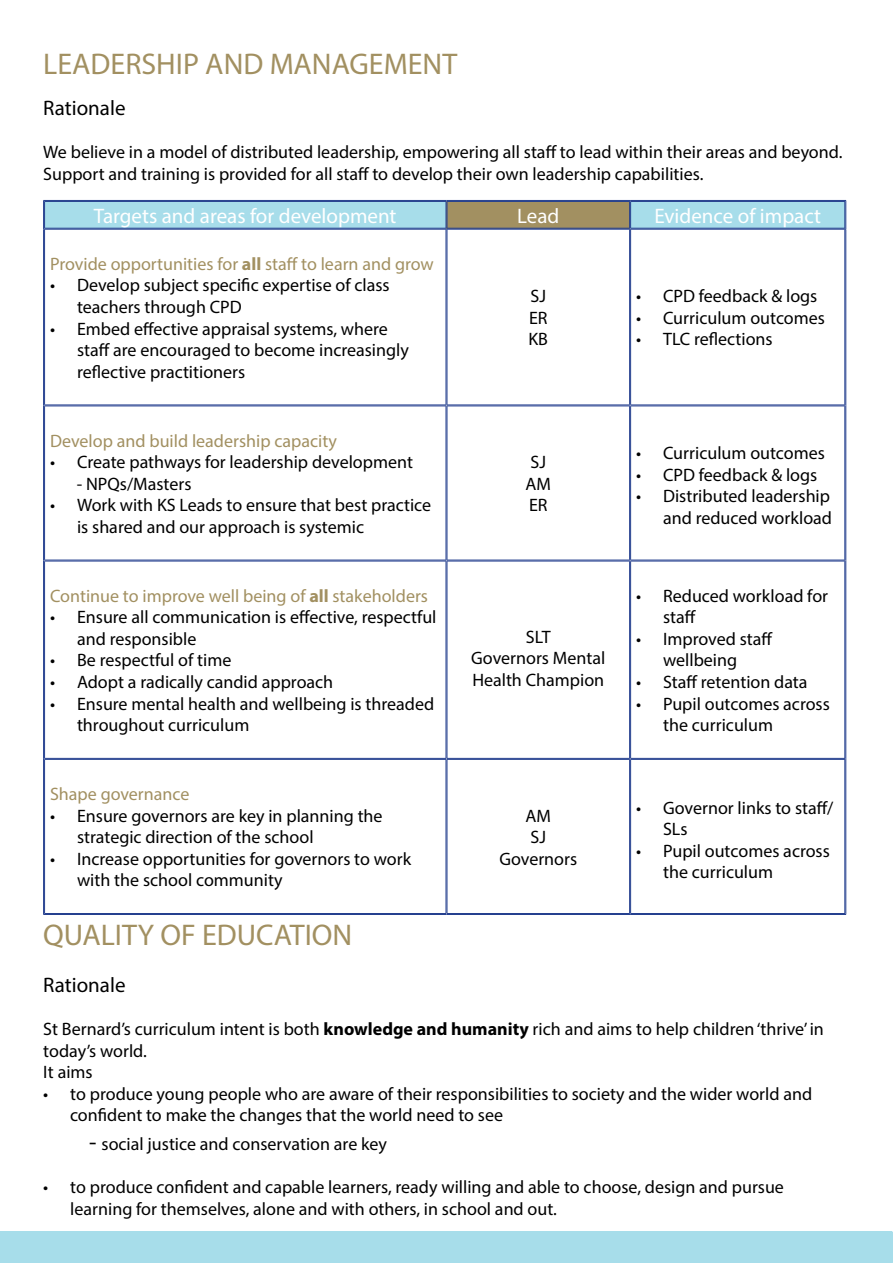
<style>
.page{position:relative;width:893px;height:1263px;background:#fff}
.page>*{position:absolute;margin:0;border:0;box-sizing:border-box;transform-origin:0 0}
.t1{font:30px "Myriad Pro";color:#a29061}
.t2{font:21px "Myriad Pro";color:#fff}
.t3{font:21px "Myriad Pro";color:#000}
.t4{font:18px/21.6px "Myriad Pro";color:#000}
.t5{font:18px "Myriad Pro";color:#a29061}
.s1{font-weight:700}
.s2{font-size:24px}
</style>
<div class="page">
<hr style="left:891px;top:1231px;width:2px;height:32px;background:#a7ddea">
<hr style="left:43px;top:200px;width:403px;height:1px;background:#25408f">
<hr style="left:446px;top:200px;width:184px;height:1px;background:#25408f">
<hr style="left:630px;top:200px;width:216px;height:1px;background:#25408f">
<svg style="left:43px;top:201px;width:803px;height:28px;background:#9ec3c7"></svg>
<hr style="left:44px;top:228px;width:402px;height:1px;background:#25408f">
<hr style="left:43px;top:229px;width:403px;height:1px;background:#25408f">
<hr style="left:447px;top:228px;width:183px;height:1px;background:#25408f">
<hr style="left:446px;top:229px;width:184px;height:1px;background:#25408f">
<hr style="left:630px;top:228px;width:215px;height:1px;background:#25408f">
<hr style="left:630px;top:229px;width:216px;height:1px;background:#25408f">
<hr style="left:43px;top:229px;width:1px;height:176px;background:#25408f">
<hr style="left:44px;top:229px;width:1px;height:176px;background:#25408f">
<hr style="left:446px;top:229px;width:1px;height:176px;background:#25408f">
<hr style="left:447px;top:229px;width:1px;height:176px;background:#25408f">
<hr style="left:629px;top:229px;width:1px;height:176px;background:#25408f">
<hr style="left:630px;top:229px;width:1px;height:176px;background:#25408f">
<hr style="left:844px;top:229px;width:1px;height:176px;background:#25408f">
<hr style="left:845px;top:229px;width:1px;height:176px;background:#25408f">
<hr style="left:44px;top:405px;width:402px;height:1px;background:#25408f">
<hr style="left:44px;top:406px;width:402px;height:1px;background:#25408f">
<hr style="left:43px;top:405px;width:1px;height:155px;background:#25408f">
<hr style="left:44px;top:406px;width:1px;height:154px;background:#25408f">
<hr style="left:447px;top:405px;width:183px;height:1px;background:#25408f">
<hr style="left:447px;top:406px;width:183px;height:1px;background:#25408f">
<hr style="left:446px;top:406px;width:1px;height:154px;background:#25408f">
<hr style="left:447px;top:406px;width:1px;height:154px;background:#25408f">
<hr style="left:630px;top:405px;width:215px;height:1px;background:#25408f">
<hr style="left:630px;top:406px;width:215px;height:1px;background:#25408f">
<hr style="left:629px;top:406px;width:1px;height:154px;background:#25408f">
<hr style="left:630px;top:406px;width:1px;height:154px;background:#25408f">
<hr style="left:844px;top:406px;width:1px;height:154px;background:#25408f">
<hr style="left:845px;top:405px;width:1px;height:155px;background:#25408f">
<hr style="left:44px;top:560px;width:402px;height:1px;background:#25408f">
<hr style="left:44px;top:561px;width:402px;height:1px;background:#25408f">
<hr style="left:43px;top:560px;width:1px;height:199px;background:#25408f">
<hr style="left:44px;top:561px;width:1px;height:197px;background:#25408f">
<hr style="left:447px;top:560px;width:183px;height:1px;background:#25408f">
<hr style="left:447px;top:561px;width:183px;height:1px;background:#25408f">
<hr style="left:446px;top:561px;width:1px;height:197px;background:#25408f">
<hr style="left:447px;top:561px;width:1px;height:197px;background:#25408f">
<hr style="left:630px;top:560px;width:215px;height:1px;background:#25408f">
<hr style="left:630px;top:561px;width:215px;height:1px;background:#25408f">
<hr style="left:629px;top:561px;width:1px;height:197px;background:#25408f">
<hr style="left:630px;top:561px;width:1px;height:197px;background:#25408f">
<hr style="left:844px;top:561px;width:1px;height:197px;background:#25408f">
<hr style="left:845px;top:560px;width:1px;height:199px;background:#25408f">
<hr style="left:44px;top:758px;width:402px;height:1px;background:#25408f">
<hr style="left:44px;top:759px;width:402px;height:1px;background:#25408f">
<hr style="left:43px;top:759px;width:1px;height:155px;background:#25408f">
<hr style="left:44px;top:760px;width:1px;height:153px;background:#25408f">
<hr style="left:447px;top:758px;width:183px;height:1px;background:#25408f">
<hr style="left:447px;top:759px;width:183px;height:1px;background:#25408f">
<hr style="left:446px;top:760px;width:1px;height:153px;background:#25408f">
<hr style="left:447px;top:760px;width:1px;height:153px;background:#25408f">
<hr style="left:630px;top:758px;width:215px;height:1px;background:#25408f">
<hr style="left:630px;top:759px;width:215px;height:1px;background:#25408f">
<hr style="left:629px;top:760px;width:1px;height:153px;background:#25408f">
<hr style="left:630px;top:760px;width:1px;height:153px;background:#25408f">
<hr style="left:844px;top:760px;width:1px;height:153px;background:#25408f">
<hr style="left:845px;top:759px;width:1px;height:155px;background:#25408f">
<hr style="left:44px;top:913px;width:402px;height:1px;background:#25408f">
<hr style="left:43px;top:914px;width:403px;height:1px;background:#25408f">
<hr style="left:447px;top:913px;width:183px;height:1px;background:#25408f">
<hr style="left:446px;top:914px;width:184px;height:1px;background:#25408f">
<hr style="left:630px;top:913px;width:215px;height:1px;background:#25408f">
<hr style="left:630px;top:914px;width:216px;height:1px;background:#25408f">
<div style="left:0;top:1231px;width:891px;height:32px;background:#a7ddea"></div>
<h1 class="t1" style="left:43px;top:45px;width:415px">LEADERSHIP AND MANAGEMENT</h1>
<p class="t3" style="left:43px;top:95px;width:84px">Rationale</p>
<p class="t4" style="left:43px;top:141px;width:801px">We believe in a model of distributed leadership, empowering all staff to lead within their areas and beyond.<br>Support and training is provided for all staff to develop their own leadership capabilities.</p>
<p class="t2" style="left:94px;top:203px;width:304px">Targets and areas for development</p>
<p class="t2" style="left:517px;top:203px;width:44px">Lead</p>
<p class="t2" style="left:654px;top:203px;width:168px">Evidence of impact</p>
<p class="t5" style="left:50px;top:253px;width:385px">Provide opportunities for <span class="s1">all</span> staff to learn and grow</p>
<p class="t4" style="left:77px;top:274px;width:314px;text-indent:-27px">• Develop subject specific expertise of class teachers through CPD</p>
<p class="t4" style="left:77px;top:317px;width:333px;text-indent:-27px">• Embed effective appraisal systems, where staff are encouraged to become increasingly reflective practitioners</p>
<p class="t4" style="left:528px;top:285px;width:21px;text-align:justify">SJ ER KB</p>
<p class="t4" style="left:636px;top:285px;width:183px">• CPD feedback &amp; logs</p>
<p class="t4" style="left:636px;top:307px;width:190px">• Curriculum outcomes</p>
<p class="t4" style="left:636px;top:328px;width:138px">• TLC reflections</p>
<p class="t5" style="left:50px;top:429px;width:288px">Develop and build leadership capacity</p>
<p class="t4" style="left:50px;top:451px;width:364px">• Create pathways for leadership development</p>
<p class="t4" style="left:77px;top:473px;width:116px">- NPQs/Masters</p>
<p class="t4" style="left:77px;top:494px;width:356px;text-indent:-27px">• Work with KS Leads to ensure that best practice is shared and our approach is systemic</p>
<p class="t5" style="left:50px;top:584px;width:379px">Continue to improve well being of <span class="s1">all</span> stakeholders</p>
<p class="t4" style="left:77px;top:606px;width:361px;text-indent:-27px">• Ensure all communication is effective, respectful and responsible</p>
<p class="t4" style="left:50px;top:649px;width:183px">• Be respectful of time</p>
<p class="t4" style="left:50px;top:671px;width:285px">• Adopt a radically candid approach</p>
<p class="t4" style="left:77px;top:692px;width:359px;text-indent:-27px">• Ensure mental health and wellbeing is threaded throughout curriculum</p>
<p class="t5" style="left:50px;top:783px;width:141px">Shape governance</p>
<p class="t4" style="left:77px;top:804px;width:307px;text-indent:-27px">• Ensure governors are key in planning the strategic direction of the school</p>
<p class="t4" style="left:77px;top:848px;width:336px;text-indent:-27px">• Increase opportunities for governors to work with the school community</p>
<p class="t4" style="left:526px;top:451px;width:27px">SJ<br>AM<br>ER</p>
<p class="t4" style="left:471px;top:626px;width:136px;text-align:center">SLT<br>Governors Mental<br>Health Champion</p>
<p class="t4" style="left:636px;top:442px;width:190px">• Curriculum outcomes</p>
<p class="t4" style="left:636px;top:464px;width:183px">• CPD feedback &amp; logs</p>
<p class="t4" style="left:636px;top:485px;width:197px;text-align:right">• Distributed leadership and reduced workload</p>
<p class="t4" style="left:663px;top:584px;width:167px;text-indent:-27px">• Reduced workload for staff</p>
<p class="t4" style="left:636px;top:628px;width:138px;text-align:center">• Improved staff wellbeing</p>
<p class="t4" style="left:636px;top:671px;width:173px">• Staff retention data</p>
<p class="t4" style="left:663px;top:692px;width:168px;text-indent:-27px">• Pupil outcomes across the curriculum</p>
<p class="t4" style="left:499px;top:804px;width:79px;text-align:center">AM<br>SJ<br>Governors</p>
<p class="t4" style="left:663px;top:796px;width:172px;text-indent:-27px">• Governor links to staff/<br>SLs</p>
<p class="t4" style="left:663px;top:839px;width:168px;text-indent:-27px">• Pupil outcomes across the curriculum</p>
<h1 class="t1" style="left:43px;top:916px;width:310px">QUALITY OF EDUCATION</h1>
<p class="t3" style="left:43px;top:972px;width:84px">Rationale</p>
<p class="t4" style="left:43px;top:1018px;width:782px">St Bernard’s curriculum intent is both <span class="s1">knowledge and humanity</span> rich and aims to help children ‘thrive’ in today’s world.<br>It aims</p>
<p class="t4" style="left:70px;top:1083px;width:744px;text-indent:-27px">• to produce young people who are aware of their responsibilities to society and the wider world and confident to make the changes that the world need to see</p>
<p class="t4" style="left:89px;top:1133px;width:300px"><span class="s2">-</span> social justice and conservation are key</p>
<p class="t4" style="left:70px;top:1176px;width:715px;text-indent:-27px">• to produce confident and capable learners, ready willing and able to choose, design and pursue learning for themselves, alone and with others, in school and out.</p>
</div>
